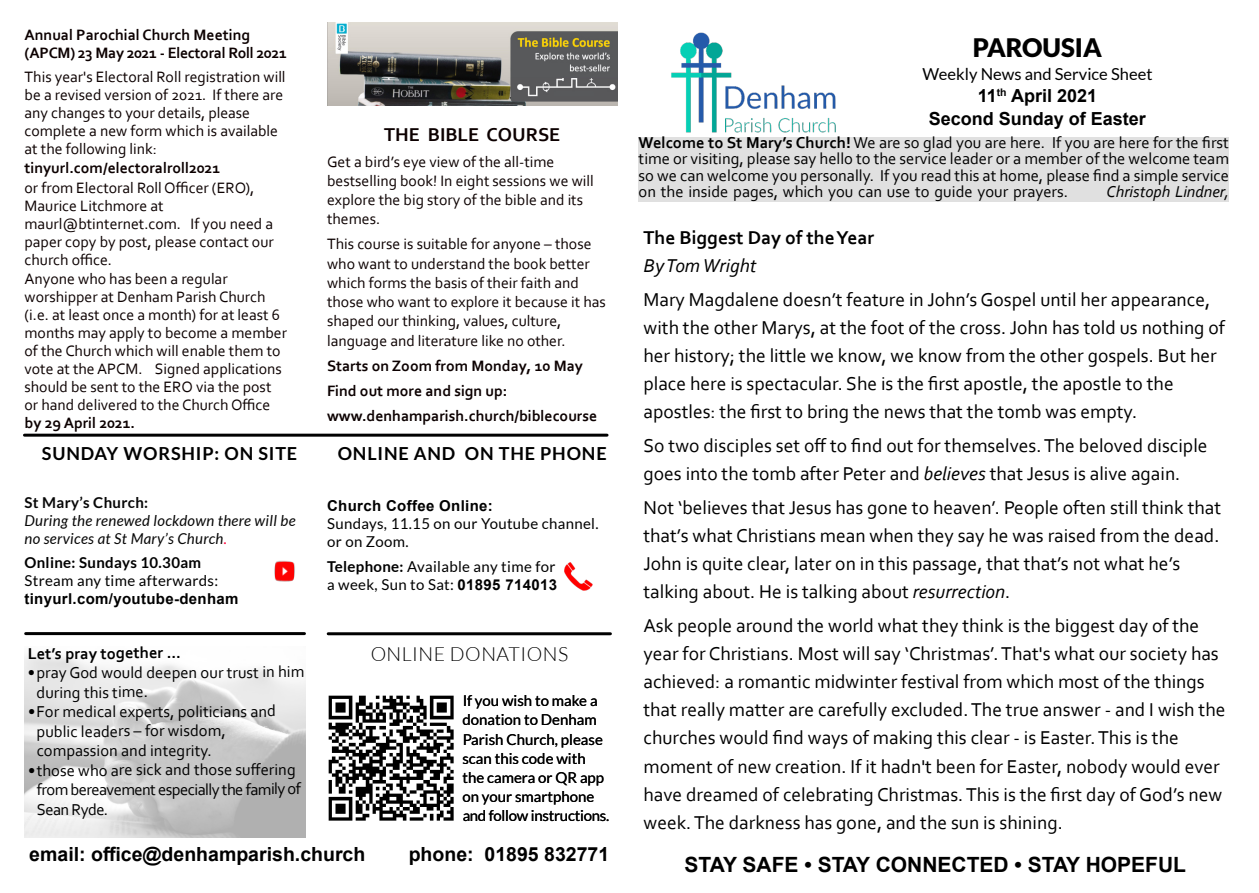
<style>
.page{position:relative;width:1259px;height:893px;background:#fff}
.page>*{position:absolute;margin:0;border:0;box-sizing:border-box;transform-origin:0 0}
.t1{font:900 25.5px "Lato";color:#000}
.t2{font:700 21px "Arial";color:#000}
.t3{font:19.5px/28px "Corbel";color:#000}
.t4{font:700 19.5px "Arial";color:#000}
.t5{font:700 19.5px "Corbel";color:#000}
.t6{font:300 19.5px "Lato";letter-spacing:.025em;color:#000}
.t7{font:700 19.5px "Corbel";color:#0c0000}
.t8{font:italic 19.5px "Corbel";color:#000}
.t9{font:700 18px "Lato";letter-spacing:.045em;color:#000}
.t10{font:700 18px/22.5px "Arial";color:#000;text-align:center}
.t11{font:16.5px/16.5px "Corbel";letter-spacing:-.005em;color:#000}
.t12{font:16.5px/19.6px "Corbel";letter-spacing:-.035em;color:#000}
.t13{font:16.5px "Lato";color:#000}
.t14{font:700 16.5px "Corbel";letter-spacing:-.005em;color:#000}
.t15{font:italic 16.5px "Corbel";color:#000}
.t16{font:15.75px/18px "Corbel";color:#0c0000}
.t17{font:700 15.75px/25.2px "Corbel";color:#0c0000}
.t18{font:15px/19.2px "Lato";color:#000}
.t19{font:15px/18px "Lato";letter-spacing:.02em;color:#000}
.t20{font:italic 15px/18px "Lato";letter-spacing:.02em;color:#070707}
.t21{font:700 15px "Arial";letter-spacing:.02em;color:#000}
.t22{font:700 15px "Lato";letter-spacing:.02em;color:#000}
.t23{font:700 15px "Lato";letter-spacing:.02em;color:#070707}
.s1{color:#ff0039}
.s2{font-weight:700}
.s3{font-family:"Arial";font-weight:700}
.s4{font-style:italic}
</style>
<div class="page">
<img style="left:671px;top:32px;width:165px;height:101px">
<img style="left:328px;top:695px;width:126px;height:126px">
<img style="left:24px;top:655px;width:281px;height:182px">
<hr style="left:328px;top:632px;width:282px;height:3px;background:#000">
<hr style="left:26px;top:632px;width:278px;height:3px;background:#000">
<hr style="left:24px;top:434px;width:583px;height:3px;background:#000">
<img style="left:274px;top:560px;width:21px;height:22px">
<img style="left:564px;top:562px;width:29px;height:28px">
<div style="left:638px;top:137px;width:591px;height:64px;background:#e0e0e0"></div>
<img style="left:327px;top:22px;width:290px;height:84px">
<p class="t17" style="left:25px;top:27px;width:264px;line-height:18px">Annual Parochial Church Meeting (APCM) 23 May 2021 - Electoral Roll 2021</p>
<p class="t16" style="left:25px;top:69px;width:262px">This year's Electoral Roll registration will be a revised version of 2021. If there are any changes to your details, please complete a new form which is available at the following link:</p>
<p class="t17" style="left:25px;top:157px;width:197px">tinyurl.com/electoralroll2021</p>
<p class="t16" style="left:25px;top:180px;width:251px">or from Electoral Roll Officer (ERO),<br>Maurice Litchmore at maurl@btinternet.com. If you need a paper copy by post, please contact our church office.</p>
<p class="t16" style="left:25px;top:272px;width:264px">Anyone who has been a regular worshipper at Denham Parish Church (i.e. at least once a month) for at least 6 months may apply to become a member of the Church which will enable them to vote at the APCM. Signed applications should be sent to the ERO via the post or hand delivered to the Church Office</p>
<p class="t17" style="left:25px;top:412px;width:112px">by 29 April 2021.</p>
<p class="t9" style="left:42px;top:445px;width:257px">SUNDAY WORSHIP: ON SITE</p>
<p class="t23" style="left:24px;top:496px;width:125px">St Mary’s Church:</p>
<p class="t20" style="left:24px;top:512px;width:273px">During the renewed lockdown there will be no services at St Mary’s Church<span class="s1">.</span></p>
<p class="t22" style="left:24px;top:556px;width:178px">Online: Sundays 10.30am</p>
<p class="t19" style="left:24px;top:572px;width:195px">Stream any time afterwards:</p>
<p class="t21" style="left:24px;top:593px;width:216px">tinyurl.com/youtube-denham</p>
<p class="t14" style="left:28px;top:646px;width:155px">Let’s pray together ...</p>
<p class="t11" style="left:36px;top:664px;width:269px;line-height:19.8px;text-indent:-9px">•pray God would deepen our trust in him during this time.</p>
<p class="t11" style="left:37px;top:703px;width:241px;line-height:19.5px;text-indent:-9px">•For medical experts, politicians and public leaders – for wisdom, compassion and integrity.</p>
<p class="t12" style="left:37px;top:761px;width:266px;text-indent:-9px">•those who are sick and those suffering from bereavement especially the family of<br>Sean Ryde.</p>
<p class="t7" style="left:384px;top:127px;width:178px">THE BIBLE COURSE</p>
<p class="t16" style="left:327px;top:153px;width:268px;line-height:19.2px">Get a bird’s eye view of the all-time bestselling book! In eight sessions we will explore the big story of the bible and its themes.</p>
<p class="t16" style="left:327px;top:236px;width:280px;line-height:19.2px">This course is suitable for anyone – those who want to understand the book better which forms the basis of their faith and those who want to explore it because it has shaped our thinking, values, culture, language and literature like no other.</p>
<p class="t17" style="left:327px;top:354px;width:272px">Starts on Zoom from Monday, 10 May<br>Find out more and sign up: www.denhamparish.church/biblecourse</p>
<p class="t9" style="left:338px;top:445px;width:270px">ONLINE AND ON THE PHONE</p>
<p class="t21" style="left:327px;top:500px;width:167px">Church Coffee Online:</p>
<p class="t19" style="left:327px;top:515px;width:273px">Sundays, 11.15 on our Youtube channel. or on Zoom.</p>
<p class="t19" style="left:327px;top:559px;width:231px"><span class="s2">Telephone:</span> Available any time for a week, Sun to Sat: <span class="s3">01895 714013</span></p>
<p class="t6" style="left:370px;top:646px;width:199px">ONLINE DONATIONS</p>
<p class="t18" style="left:462px;top:692px;width:148px">If you wish to make a donation to Denham<br>Parish Church, please scan this code with the camera or QR app on your smartphone and follow instructions.</p>
<h1 class="t1" style="left:973px;top:37px;width:130px">PAROUSIA</h1>
<p class="t13" style="left:922px;top:66px;width:232px">Weekly News and Service Sheet</p>
<p class="t10" style="left:929px;top:86px;width:219px">11<sup>th</sup> April 2021<br>Second Sunday of Easter</p>
<p class="t11" style="left:638px;top:135px;width:592px;text-align:justify"><span class="s2">Welcome to St Mary’s Church!</span> We are so glad you are here. If you are here for the first time or visiting, please say hello to the service leader or a member of the welcome team so we can welcome you personally. If you read this at home, please find a simple service on the inside pages, which you can use to guide your prayers.</p>
<p class="t15" style="left:1106px;top:185px;width:124px">Christoph Lindner,</p>
<p class="t5" style="left:643px;top:229px;width:232px">The Biggest Day of theYear</p>
<p class="t8" style="left:643px;top:257px;width:115px">ByTomWright</p>
<p class="t3" style="left:643px;top:287px;width:583px">Mary Magdalene doesn’t feature in John’s Gospel until her appearance, with the other Marys, at the foot of the cross. John has told us nothing of her history; the little we know, we know from the other gospels. But her place here is spectacular. She is the first apostle, the apostle to the apostles: the first to bring the news that the tomb was empty.</p>
<p class="t3" style="left:643px;top:433px;width:565px">So two disciples set off to find out for themselves. The beloved disciple goes into the tomb after Peter and <span class="s4">believes</span> that Jesus is alive again.</p>
<p class="t3" style="left:643px;top:495px;width:579px">Not ‘believes that Jesus has gone to heaven’. People often still think that that’s what Christians mean when they say he was raised from the dead.<br>John is quite clear, later on in this passage, that that’s not what he’s talking about. He is talking about <span class="s4">resurrection</span>.</p>
<p class="t3" style="left:643px;top:614px;width:583px">Ask people around the world what they think is the biggest day of the year for Christians. Most will say ‘Christmas’. That's what our society has achieved: a romantic midwinter festival from which most of the things that really matter are carefully excluded. The true answer - and I wish the churches would find ways of making this clear - is Easter. This is the moment of new creation. If it hadn't been for Easter, nobody would ever have dreamed of celebrating Christmas. This is the first day of God’s new week. The darkness has gone, and the sun is shining.</p>
<p class="t4" style="left:29px;top:847px;width:337px">email: office@denhamparish.church</p>
<p class="t4" style="left:409px;top:847px;width:202px">phone: 01895 832771</p>
<p class="t2" style="left:684px;top:857px;width:503px">STAY SAFE • STAY CONNECTED • STAY HOPEFUL</p>
</div>
